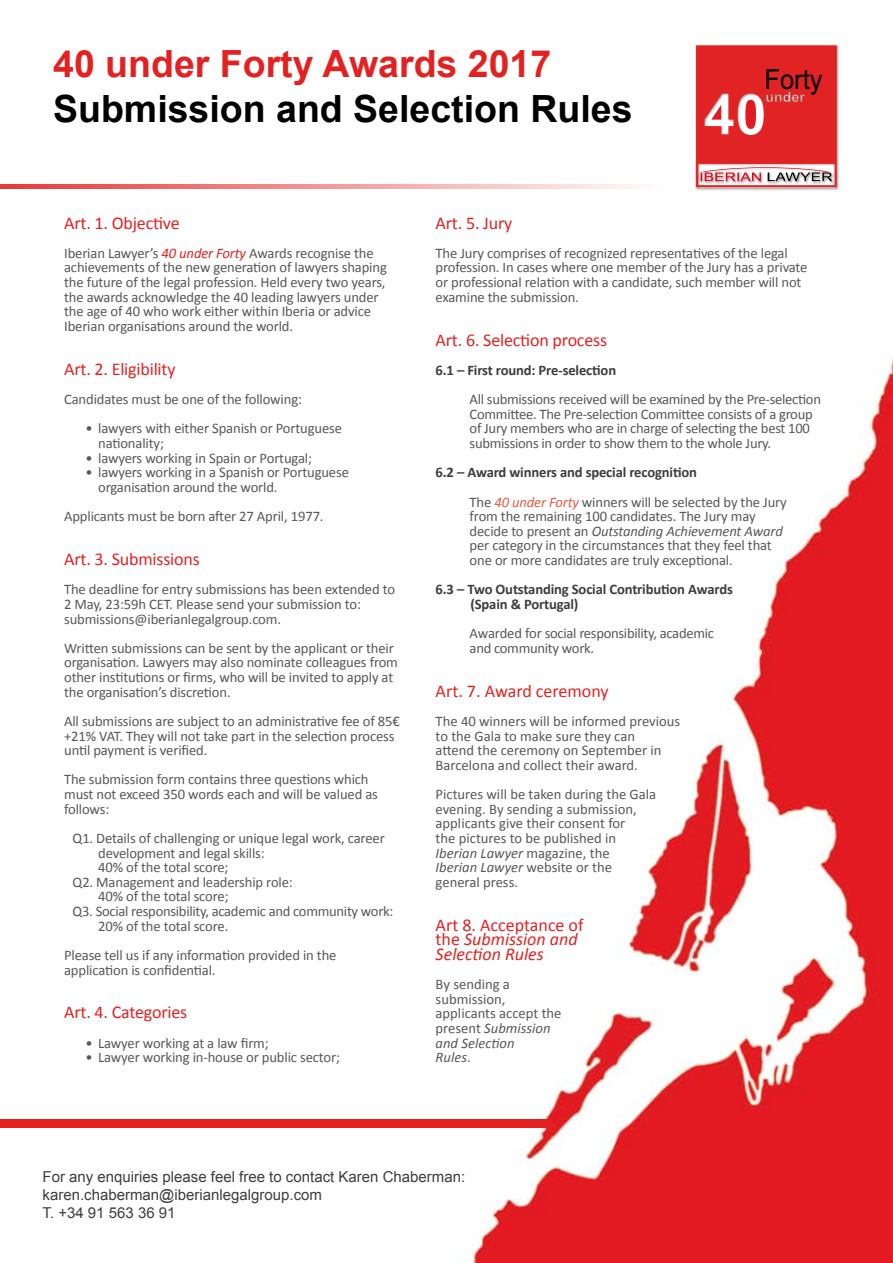
<style>
.page{position:relative;width:893px;height:1263px;background:#fff}
.page>*{position:absolute;margin:0;border:0;box-sizing:border-box;transform-origin:0 0}
.t1{font:700 37.5px "Arial";color:#000}
.t2{font:700 37.5px "Arial";color:#e42121}
.t3{font:27.75px "Arial";color:#000;scale:.92 1}
.t4{font:18px "Calibri";letter-spacing:-.01em;color:#e42121}
.t5{font:italic 18px/14.5px "Calibri";color:#e42121}
.t6{font:15px/18px "Arial";color:#3e3e40}
.t7{font:14.7px/14.7px "Calibri";letter-spacing:-.01em;color:#58585a}
.t8{font:700 14.7px/29.2px "Calibri";letter-spacing:-.01em;color:#3e3e40}
.s1{font-style:italic;color:#e42121}
.s2{font-weight:400;color:#58585a}
.s3{font-weight:400;font-style:italic;color:#e95c3f}
.s4{font-style:italic}
.s5{font-style:normal}
</style>
<div class="page">
<img style="left:444px;top:354px;width:449px;height:909px">
<img style="left:695px;top:44px;width:144px;height:146px">
<img style="left:695px;top:163px;width:144px;height:24px">
<svg style="left:696px;top:45px;width:141px;height:142px"></svg>
<div style="left:0;top:1119px;width:553px;height:8px;background:#e42121"></div>
<svg style="left:0;top:185px;width:635px;height:4px"></svg>
<h1 class="t2" style="left:53px;top:39px;width:500px">40 under Forty Awards 2017</h1>
<h1 class="t1" style="left:53px;top:84px;width:581px">Submission and Selection Rules</h1>
<h2 class="t3" style="left:764px;top:61px;width:65px">Forty</h2>
<p class="t4" style="left:64px;top:211px;width:117px">Art. 1. Objective</p>
<p class="t7" style="left:64px;top:246px;width:324px">Iberian Lawyer’s <span class="s1">40 under Forty</span> Awards recognise the achievements of the new generation of lawyers shaping the future of the legal profession. Held every two years, the awards acknowledge the 40 leading lawyers under the age of 40 who work either within Iberia or advice Iberian organisations around the world.</p>
<p class="t4" style="left:64px;top:357px;width:113px">Art. 2. Eligibility</p>
<p class="t7" style="left:64px;top:392px;width:239px">Candidates must be one of the following:</p>
<p class="t7" style="left:98px;top:421px;width:245px;text-indent:-13px">• lawyers with either Spanish or Portuguese nationality;</p>
<p class="t7" style="left:85px;top:450px;width:228px">• lawyers working in Spain or Portugal;</p>
<p class="t7" style="left:98px;top:465px;width:252px;text-indent:-13px">• lawyers working in a Spanish or Portuguese organisation around the world.</p>
<p class="t7" style="left:64px;top:509px;width:261px">Applicants must be born after 27 April, 1977.</p>
<p class="t4" style="left:64px;top:548px;width:137px">Art. 3. Submissions</p>
<p class="t7" style="left:64px;top:582px;width:332px">The deadline for entry submissions has been extended to<br>2 May, 23:59h CET. Please send your submission to: submissions@iberianlegalgroup.com.</p>
<p class="t7" style="left:64px;top:641px;width:335px">Written submissions can be sent by the applicant or their organisation. Lawyers may also nominate colleagues from other institutions or firms, who will be invited to apply at the organisation’s discretion.</p>
<p class="t7" style="left:64px;top:714px;width:337px">All submissions are subject to an administrative fee of 85€ +21% VAT. They will not take part in the selection process until payment is verified.</p>
<p class="t7" style="left:64px;top:772px;width:315px">The submission form contains three questions which must not exceed 350 words each and will be valued as follows:</p>
<p class="t7" style="left:73px;top:831px;width:314px">Q1. Details of challenging or unique legal work, career</p>
<p class="t7" style="left:98px;top:845px;width:168px">development and legal skills:</p>
<p class="t7" style="left:98px;top:860px;width:132px">40% of the total score;</p>
<p class="t7" style="left:73px;top:875px;width:222px">Q2. Management and leadership role:</p>
<p class="t7" style="left:98px;top:889px;width:132px">40% of the total score;</p>
<p class="t7" style="left:73px;top:904px;width:322px">Q3. Social responsibility, academic and community work:</p>
<p class="t7" style="left:98px;top:918px;width:132px">20% of the total score.</p>
<p class="t7" style="left:64px;top:948px;width:274px">Please tell us if any information provided in the application is confidential.</p>
<p class="t4" style="left:64px;top:1001px;width:125px">Art. 4. Categories</p>
<p class="t7" style="left:85px;top:1035px;width:185px">• Lawyer working at a law firm;</p>
<p class="t7" style="left:85px;top:1050px;width:256px">• Lawyer working in-house or public sector;</p>
<p class="t4" style="left:436px;top:211px;width:78px">Art. 5. Jury</p>
<p class="t7" style="left:436px;top:246px;width:373px">The Jury comprises of recognized representatives of the legal profession. In cases where one member of the Jury has a private or professional relation with a candidate, such member will not examine the submission.</p>
<p class="t4" style="left:436px;top:328px;width:173px">Art. 6. Selection process</p>
<p class="t8" style="left:436px;top:355px;width:182px">6.1 – First round: Pre-selection</p>
<p class="t7" style="left:470px;top:392px;width:353px">All submissions received will be examined by the Pre-selection Committee. The Pre-selection Committee consists of a group of Jury members who are in charge of selecting the best 100 submissions in order to show them to the whole Jury.</p>
<p class="t8" style="left:470px;top:458px;width:319px;text-indent:-34px">6.2 – Award winners and special recognition<br><span class="s2">The</span> <span class="s3">40 under Forty</span> <span class="s2">winners will be selected by the Jury</span></p>
<p class="t7" style="left:470px;top:509px;width:315px">from the remaining 100 candidates. The Jury may decide to present an <span class="s4">Outstanding Achievement Award </span>per category in the circumstances that they feel that one or more candidates are truly exceptional.</p>
<p class="t8" style="left:470px;top:582px;width:264px;line-height:14.7px;text-indent:-35px">6.3 – Two Outstanding Social Contribution Awards (Spain &amp; Portugal)</p>
<p class="t7" style="left:470px;top:626px;width:246px">Awarded for social responsibility, academic and community work.</p>
<p class="t4" style="left:436px;top:679px;width:175px">Art. 7. Award ceremony</p>
<p class="t7" style="left:436px;top:714px;width:246px">The 40 winners will be informed previous to the Gala to make sure they can<br>attend the ceremony on September in Barcelona and collect their award.</p>
<p class="t7" style="left:436px;top:787px;width:222px">Pictures will be taken during the Gala evening. By sending a submission, applicants give their consent for<br>the pictures to be published in<br><span class="s4">Iberian Lawyer</span> magazine, the<br><span class="s4">Iberian Lawyer</span> website or the general press.</p>
<p class="t5" style="left:436px;top:917px;width:149px"><span class="s5">Art 8. Acceptance of the</span> Submission and<br>Selection Rules</p>
<p class="t7" style="left:436px;top:977px;width:127px">By sending a submission, applicants accept the present <span class="s4">Submission and Selection<br>Rules</span>.</p>
<p class="t6" style="left:43px;top:1168px;width:424px">For any enquiries please feel free to contact Karen Chaberman: karen.chaberman@iberianlegalgroup.com<br>T. +34 91 563 36 91</p>
</div>
